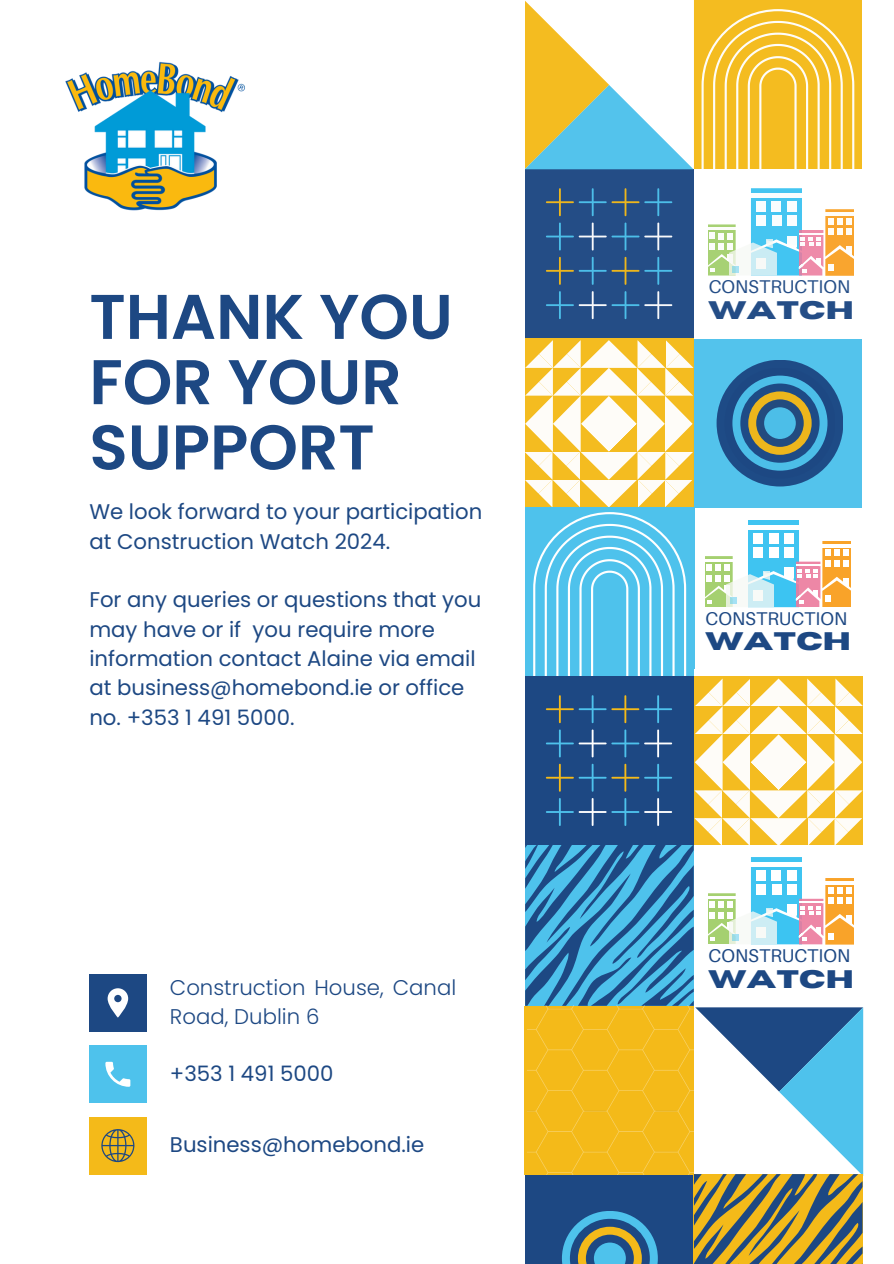
<style>
.page{position:relative;width:894px;height:1264px;background:#fff}
.page>*{position:absolute;margin:0;border:0;box-sizing:border-box;transform-origin:0 0}
.t1{font:600 63px/65.2px "Poppins";color:#1d4883}
.t2{font:700 25.2px "Horizon";color:#1d4883}
.t3{font:21.15px/29.2px "Poppins";color:#1d4883}
.t4{font:300 21.15px/29.2px "Poppins";color:#1d4883}
.t5{font:18.45px "Aileron";color:#1d4883}
</style>
<div class="page">
<div style="left:89px;top:974px;width:57px;height:57px;background:#1d4883"></div>
<svg style="left:108px;top:988px;width:20px;height:29px"></svg>
<div style="left:89px;top:1045px;width:57px;height:57px;background:#4ec2ec"></div>
<svg style="left:105px;top:1061px;width:25px;height:25px"></svg>
<div style="left:89px;top:1117px;width:57px;height:57px;background:#f4ba19"></div>
<svg style="left:101px;top:1129px;width:34px;height:33px"></svg>
<div style="left:693px;top:0;width:169px;height:169px;background:#f4bc20"></div>
<svg style="left:701px;top:9px;width:153px;height:267px"></svg>
<svg style="left:732px;top:265px;width:7px;height:7px"></svg>
<div style="left:524px;top:169px;width:169px;height:169px;background:#244d86"></div>
<svg style="left:546px;top:188px;width:126px;height:28px"></svg>
<svg style="left:546px;top:222px;width:126px;height:28px"></svg>
<svg style="left:546px;top:257px;width:126px;height:28px"></svg>
<svg style="left:546px;top:291px;width:126px;height:28px"></svg>
<svg style="left:525px;top:1px;width:168px;height:168px"></svg>
<svg style="left:524px;top:340px;width:338px;height:924px"></svg>
<img style="left:65px;top:61px;width:180px;height:150px">
<p class="t1" style="left:89px;top:284px;width:365px">THANK YOU<br>FOR YOUR<br>SUPPORT</p>
<p class="t3" style="left:89px;top:497px;width:394px">We look forward to your participation at Construction Watch 2024.</p>
<h1 class="t3" style="left:89px;top:585px;width:393px">For any queries or questions that you may have or if you require more information contact Alaine via email at business@homebond.ie or office no. +353 1 491 5000.</h1>
<h3 class="t4" style="left:170px;top:973px;width:287px">Construction House, Canal<br>Road, Dublin 6</h3>
<h3 class="t3" style="left:170px;top:1058px;width:165px">+353 1 491 5000</h3>
<p class="t3" style="left:170px;top:1129px;width:256px">Business@homebond.ie</p>
<p class="t5" style="left:708px;top:275px;width:143px">CONSTRUCTION</p>
<p class="t2" style="left:708px;top:297px;width:147px">WATCH</p>
<h3 class="t5" style="left:705px;top:607px;width:143px">CONSTRUCTION</h3>
<p class="t2" style="left:705px;top:629px;width:147px">WATCH</p>
<p class="t5" style="left:708px;top:944px;width:143px">CONSTRUCTION</p>
<h3 class="t2" style="left:708px;top:966px;width:147px">WATCH</h3>
</div>
